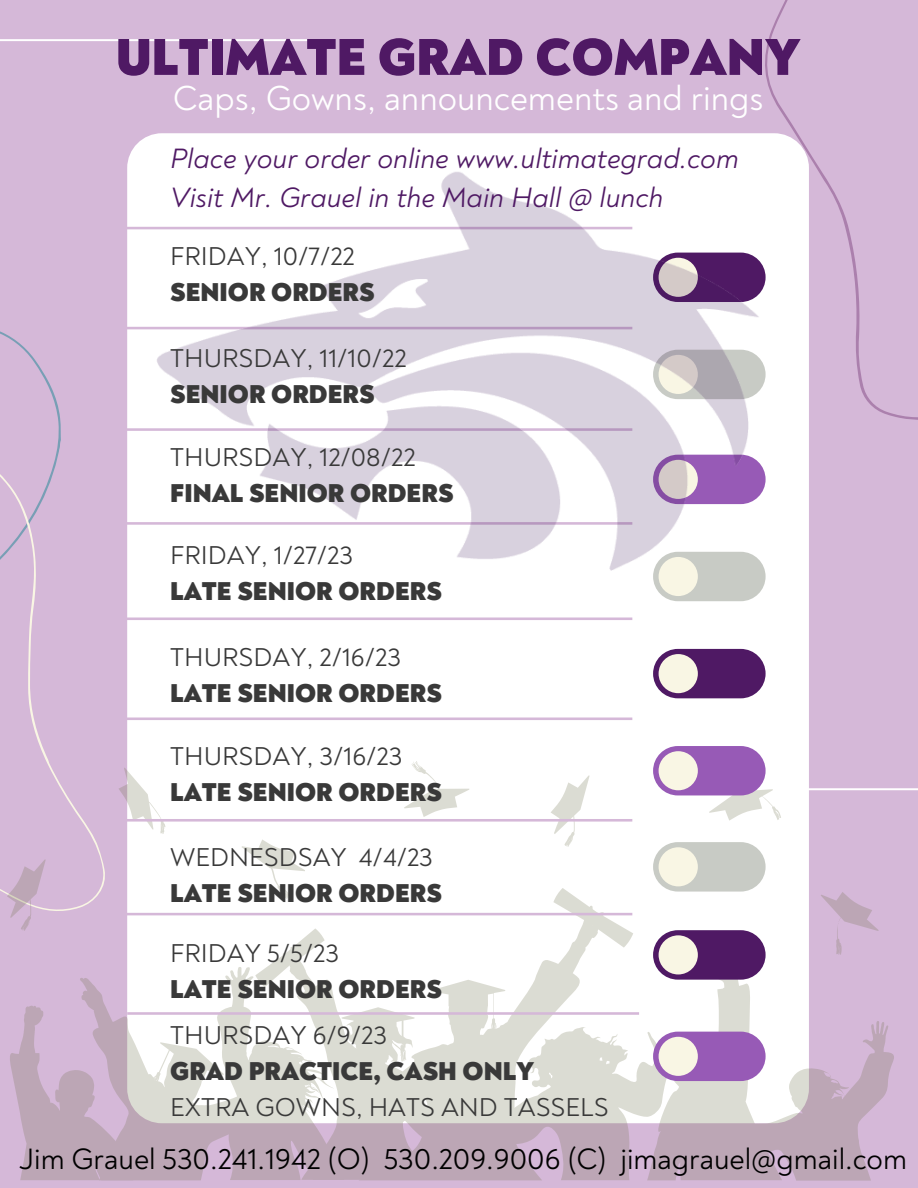
<style>
.page{position:relative;width:918px;height:1188px;background:#d5b8d8}
.page>*{position:absolute;margin:0;border:0;box-sizing:border-box;transform-origin:0 0}
.t1{font:900 52.8px "Noah";color:#4f1964}
.t2{font:35.25px "Noah";color:#fff}
.t3{font:30px "Noah";color:#000}
.t4{font:italic 28.5px/39.3px "Noah";color:#4f1964}
.t5{font:26.25px "Noah";color:#393939}
.t6{font:900 26.25px "Noah";color:#393939}
</style>
<div class="page">
<div style="left:127px;top:133px;width:682px;height:990px;background:#fff;border-radius:35px"></div>
<hr style="left:120px;top:227px;width:512px;height:2px;background:#d5b8d8">
<hr style="left:120px;top:327px;width:512px;height:2px;background:#d5b8d8">
<hr style="left:120px;top:428px;width:512px;height:3px;background:#d5b8d8">
<svg style="left:0;top:331px;width:61px;height:98px"></svg>
<svg style="left:710px;top:0;width:208px;height:420px"></svg>
<svg style="left:0;top:429px;width:188px;height:549px"></svg>
<hr style="left:0;top:39px;width:320px;height:2px;background:#fff">
<hr style="left:677px;top:788px;width:241px;height:2px;background:#fff">
<svg style="left:10px;top:1005px;width:70px;height:175px"></svg>
<svg style="left:150px;top:967px;width:104px;height:11px"></svg>
<svg style="left:80px;top:978px;width:175px;height:202px"></svg>
<svg style="left:255px;top:928px;width:73px;height:252px"></svg>
<svg style="left:328px;top:912px;width:103px;height:268px"></svg>
<svg style="left:7px;top:859px;width:39px;height:72px"></svg>
<svg style="left:242px;top:839px;width:63px;height:60px"></svg>
<svg style="left:431px;top:888px;width:463px;height:293px"></svg>
<svg style="left:119px;top:768px;width:46px;height:66px"></svg>
<svg style="left:404px;top:761px;width:65px;height:56px"></svg>
<svg style="left:709px;top:789px;width:72px;height:32px"></svg>
<svg style="left:551px;top:775px;width:39px;height:72px"></svg>
<div style="left:653px;top:552px;width:113px;height:49px;background:#c8cbc5;border-radius:25px"></div>
<div style="left:659px;top:557px;width:39px;height:39px;background:#f9f6e4;border-radius:50%"></div>
<div style="left:653px;top:649px;width:113px;height:49px;background:#4f1964;border-radius:25px"></div>
<div style="left:659px;top:654px;width:39px;height:39px;background:#f9f6e4;border-radius:50%"></div>
<div style="left:653px;top:746px;width:113px;height:49px;background:#975ab6;border-radius:25px"></div>
<div style="left:659px;top:751px;width:39px;height:39px;background:#f9f6e4;border-radius:50%"></div>
<hr style="left:120px;top:618px;width:512px;height:2px;background:#d5b8d8">
<hr style="left:120px;top:718px;width:512px;height:2px;background:#d5b8d8">
<hr style="left:120px;top:819px;width:512px;height:2px;background:#d5b8d8">
<hr style="left:120px;top:913px;width:512px;height:2px;background:#d5b8d8">
<div style="left:653px;top:842px;width:113px;height:50px;background:#c8cbc5;border-radius:25px"></div>
<div style="left:659px;top:847px;width:39px;height:39px;background:#f9f6e4;border-radius:50%"></div>
<hr style="left:127px;top:1012px;width:512px;height:3px;background:#d5b8d8">
<div style="left:653px;top:930px;width:113px;height:50px;background:#4f1964;border-radius:25px"></div>
<div style="left:659px;top:935px;width:39px;height:39px;background:#f9f6e4;border-radius:50%"></div>
<div style="left:653px;top:1032px;width:113px;height:49px;background:#975ab6;border-radius:25px"></div>
<div style="left:659px;top:1037px;width:39px;height:39px;background:#f9f6e4;border-radius:50%"></div>
<img style="left:139px;top:170px;width:658px;height:410px">
<h1 class="t1" style="left:116px;top:25px;width:686px">ULTIMATE GRAD COMPANY</h1>
<h2 class="t2" style="left:173px;top:76px;width:592px">Caps, Gowns, announcements and rings</h2>
<p class="t4" style="left:170px;top:139px;width:570px">Place your order online www.ultimategrad.com<br>Visit Mr. Grauel in the Main Hall @ lunch</p>
<p class="t5" style="left:170px;top:240px;width:186px">FRIDAY, 10/7/22</p>
<p class="t6" style="left:170px;top:276px;width:206px">SENIOR ORDERS</p>
<p class="t5" style="left:170px;top:342px;width:238px">THURSDAY, 11/10/22</p>
<p class="t6" style="left:170px;top:378px;width:206px">SENIOR ORDERS</p>
<p class="t5" style="left:170px;top:441px;width:247px">THURSDAY, 12/08/22</p>
<p class="t6" style="left:170px;top:477px;width:285px">FINAL SENIOR ORDERS</p>
<p class="t5" style="left:170px;top:539px;width:185px">FRIDAY, 1/27/23</p>
<p class="t6" style="left:170px;top:575px;width:273px">LATE SENIOR ORDERS</p>
<p class="t5" style="left:170px;top:641px;width:232px">THURSDAY, 2/16/23</p>
<p class="t6" style="left:170px;top:677px;width:273px">LATE SENIOR ORDERS</p>
<p class="t5" style="left:170px;top:741px;width:234px">THURSDAY, 3/16/23</p>
<p class="t6" style="left:170px;top:777px;width:273px">LATE SENIOR ORDERS</p>
<p class="t5" style="left:170px;top:842px;width:264px">WEDNESDSAY 4/4/23</p>
<p class="t6" style="left:170px;top:878px;width:273px">LATE SENIOR ORDERS</p>
<p class="t5" style="left:170px;top:938px;width:170px">FRIDAY 5/5/23</p>
<p class="t6" style="left:170px;top:974px;width:273px">LATE SENIOR ORDERS</p>
<p class="t5" style="left:170px;top:1019px;width:218px">THURSDAY 6/9/23</p>
<p class="t6" style="left:170px;top:1055px;width:365px">GRAD PRACTICE, CASH ONLY</p>
<p class="t5" style="left:170px;top:1091px;width:440px">EXTRA GOWNS, HATS AND TASSELS</p>
<p class="t3" style="left:19px;top:1141px;width:890px">Jim Grauel 530.241.1942 (O) 530.209.9006 (C) jimagrauel@gmail.com</p>
</div>
